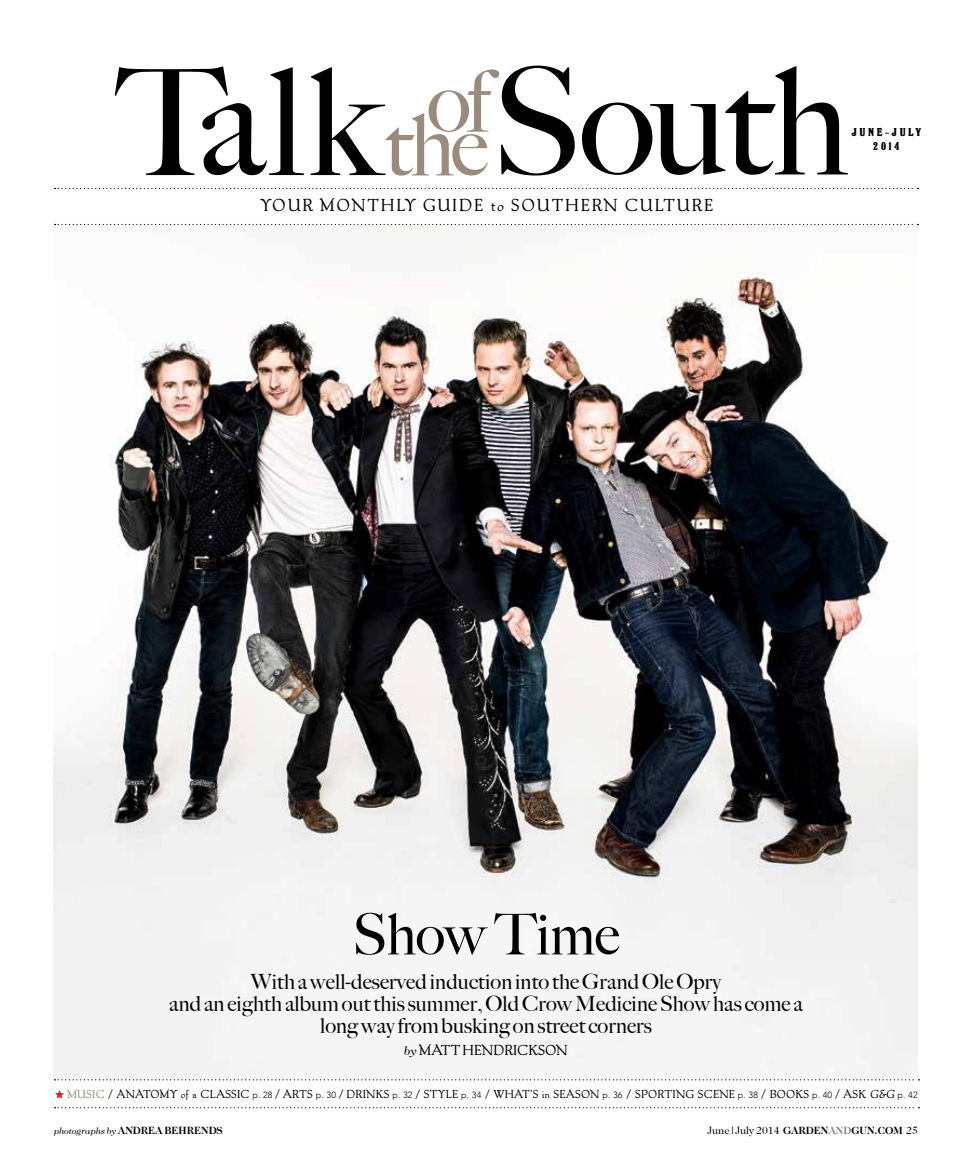
<style>
.page{position:relative;width:972px;height:1175px;background:#fff}
.page>*{position:absolute;margin:0;border:0;box-sizing:border-box;transform-origin:0 0}
.t1{font:500 148.8px "Big Caslon";letter-spacing:-.015em;color:#000}
.t2{font:500 85.65px "Big Caslon";color:#9a8b7d}
.t3{font:500 57px "Big Caslon";letter-spacing:-.01em;color:#000}
.t4{font:500 21px/21.9px "Big Caslon";letter-spacing:.005em;color:#000;text-align:center}
.t5{font:18px "Packard New Style";letter-spacing:.1em;color:#000}
.t6{font:15px "Packard New Style";color:#000}
.t7{font:12px "Packard New Style";letter-spacing:.02em;color:#000}
.t8{font:800 condensed 12px/14.4px "Windsor SBOP";letter-spacing:.22em;color:#000;text-align:center}
.t9{font:10.5px "Caslon Two Twenty Four";color:#000}
.t10{font:700 10.5px "Caslon Two Twenty Four";color:#000}
.s1{font-size:85.65px;color:#9a8b7d}
.s2{font-family:"Caslon Two Twenty Four";font-style:italic;font-size:12px}
.s3{color:#9a8b7d}
.s4{font-family:"Avenir";font-weight:300;font-size:9px}
.s5{font-weight:400;font-style:italic;font-size:9px}
.s6{font-weight:700}
.s7{font-weight:700;color:#808285}
</style>
<div class="page">
<img style="left:54px;top:225px;width:864px;height:854px">
<svg style="left:55px;top:188px;width:863px;height:1px"></svg>
<svg style="left:55px;top:224px;width:863px;height:1px"></svg>
<svg style="left:55px;top:1107px;width:865px;height:1px"></svg>
<svg style="left:55px;top:1079px;width:865px;height:1px"></svg>
<svg style="left:55px;top:1090px;width:9px;height:8px"></svg>
<h1 class="t1" style="left:492px;top:35px;width:359px">South</h1>
<h1 class="t1" style="left:116px;top:36px;width:298px">Talk<span class="s1">t</span></h1>
<p class="t5" style="left:260px;top:194px;width:455px">YOUR MONTHLY GUIDE to SOUTHERN CULTURE</p>
<h2 class="t2" style="left:427px;top:52px;width:64px">of</h2>
<h2 class="t2" style="left:410px;top:95px;width:80px">he</h2>
<p class="t8" style="left:852px;top:124px;width:71px">JUNE–JULY<br>2014</p>
<h3 class="t3" style="left:353px;top:901px;width:268px">Show Time</h3>
<p class="t4" style="left:169px;top:971px;width:635px">With a well-deserved induction into the Grand Ole Opry<br>and an eighth album out this summer, Old Crow Medicine Show has come a long way from busking on street corners</p>
<p class="t6" style="left:404px;top:1041px;width:165px"><span class="s2">by</span> MATT HENDRICKSON</p>
<p class="t7" style="left:67px;top:1087px;width:852px"><span class="s3">MUSIC</span> / ANATOMY of a CLASSIC <span class="s4">p. 28</span> / ARTS <span class="s4">p. 30</span> / DRINKS <span class="s4">p. 32</span> / STYLE <span class="s4">p. 34</span> / WHAT’S in SEASON <span class="s4">p. 36</span> / SPORTING SCENE <span class="s4">p. 38</span> / BOOKS <span class="s4">p. 40</span> / ASK G&amp;G<span class="s4">p. 42</span></p>
<p class="t10" style="left:54px;top:1124px;width:170px"><span class="s5">photographs by</span> ANDREA BEHRENDS</p>
<p class="t9" style="left:707px;top:1124px;width:212px">June | July 2014 <span class="s6">GARDEN</span><span class="s7">AND</span><span class="s6">GUN.COM</span> 25</p>
</div>
